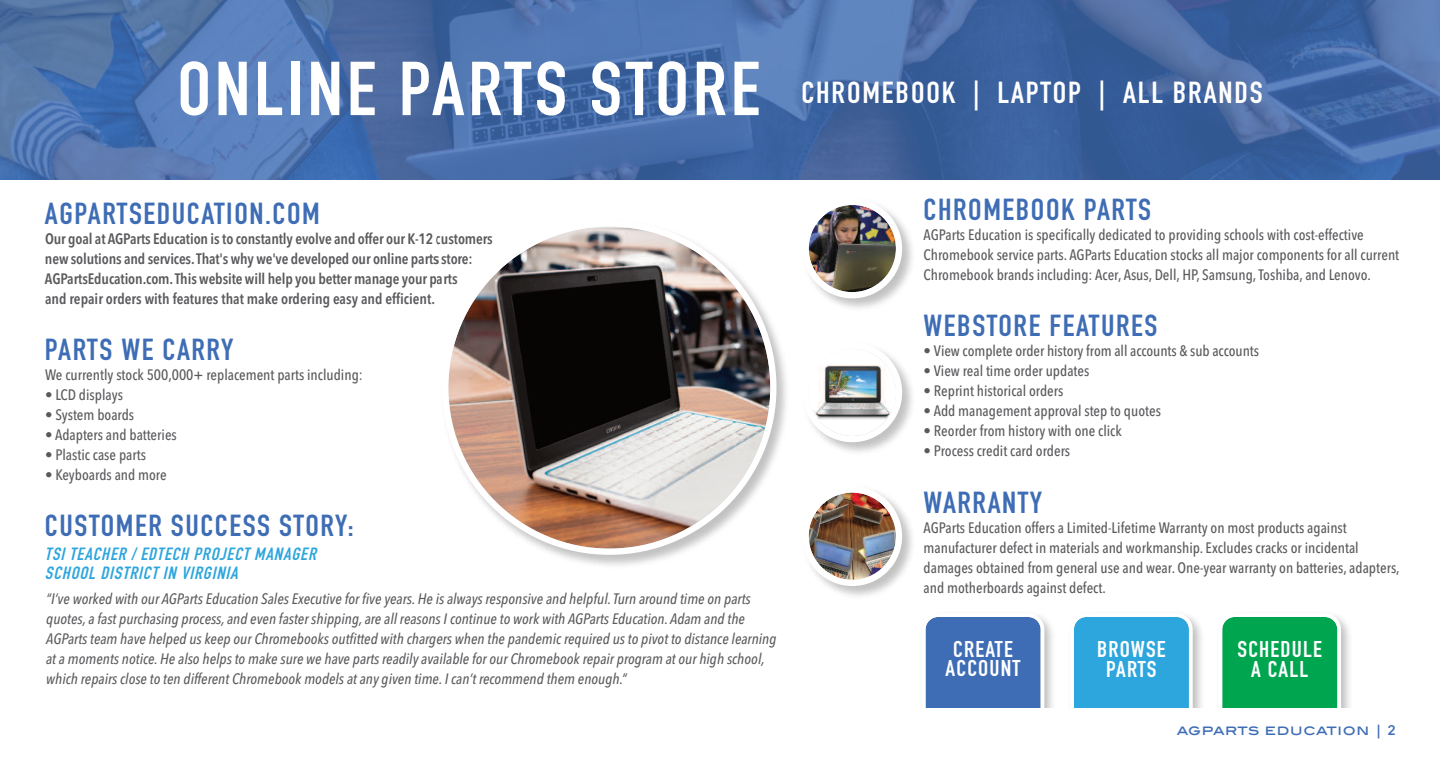
<style>
.page{position:relative;width:1440px;height:765px;background:#fff}
.page>*{position:absolute;margin:0;border:0;box-sizing:border-box;transform-origin:0 0}
.t1{font:700 75px "DIN Condensed";letter-spacing:.05em;color:#fff;scale:1.06 1}
.t2{font:700 30px "DIN Condensed";letter-spacing:.05em;color:#3e6db5;scale:1.06 1}
.t3{font:700 30px "DIN Condensed";letter-spacing:.06em;color:#fff;scale:1.06 1}
.t4{font:700 22.5px/19.9px "DIN Condensed";letter-spacing:.05em;color:#fff;text-align:center;scale:1.06 1}
.t5{font:italic 700 17.5px/18.8px "DIN Condensed";color:#2da5dd;scale:1.06 1}
.t6{font:500 15px/20px "Avenir Next Condensed";color:#5a5a5d}
.t7{font:italic 500 15px/20px "Avenir Next Condensed";color:#5a5a5d}
.t8{font:600 15px/20px "Avenir Next Condensed";letter-spacing:-.005em;color:#5a5a5d}
.t9{font:13.75px "Blair Md ITCTT Medium";letter-spacing:.04em;color:#3e6db5}
.s1{font-family:"Avenir Next";font-weight:600}
</style>
<div class="page">
<img style="left:1193px;top:619px;width:8px;height:89px">
<div style="left:1074px;top:615px;width:119px;height:93px;background:#2da5dd"></div>
<img style="left:1341px;top:619px;width:8px;height:89px">
<div style="left:1222px;top:615px;width:119px;height:93px;background:#00a54f"></div>
<img style="left:1044px;top:619px;width:8px;height:89px">
<div style="left:925px;top:615px;width:119px;height:93px;background:#3e6db5"></div>
<img style="left:0;top:0;width:1440px;height:180px">
<img style="left:442px;top:224px;width:335px;height:331px">
<img style="left:804px;top:200px;width:98px;height:98px">
<img style="left:804px;top:486px;width:98px;height:100px">
<img style="left:804px;top:344px;width:98px;height:98px">
<h1 class="t1" style="left:177px;top:38px;width:551px">ONLINE PARTS STORE</h1>
<h2 class="t3" style="left:801px;top:72px;width:437px">CHROMEBOOK | LAPTOP | ALL BRANDS</h2>
<h2 class="t2" style="left:45px;top:193px;width:261px">AGPARTSEDUCATION.COM</h2>
<p class="t8" style="left:45px;top:228px;width:449px">Our goal at AGParts Education is to constantly evolve and offer our K-12 customers new solutions and services.That's why we've developed our online parts store:<br>AGPartsEducation.com.This website will help you better manage your parts<br>and repair orders with features that make ordering easy and efficient.</p>
<h2 class="t2" style="left:45px;top:329px;width:179px">PARTS WE CARRY</h2>
<p class="t6" style="left:45px;top:365px;width:319px">We currently stock 500,000+ replacement parts including:</p>
<p class="t6" style="left:45px;top:385px;width:80px">• LCD displays</p>
<p class="t6" style="left:45px;top:405px;width:91px">• System boards</p>
<p class="t6" style="left:45px;top:425px;width:133px">• Adapters and batteries</p>
<p class="t6" style="left:45px;top:445px;width:102px">• Plastic case parts</p>
<p class="t6" style="left:45px;top:465px;width:123px">• Keyboards and more</p>
<h2 class="t2" style="left:45px;top:506px;width:293px">CUSTOMER SUCCESS STORY:</h2>
<p class="t5" style="left:45px;top:544px;width:262px">TSI TEACHER / EDTECH PROJECT MANAGER<br>SCHOOL DISTRICT IN VIRGINIA</p>
<p class="t7" style="left:46px;top:588px;width:732px">“I’ve worked with our AGParts Education Sales Executive for five years. He is always responsive and helpful.Turn around time on parts quotes, a fast purchasing process, and even faster shipping, are all reasons I continue to work with AGParts Education. Adam and the AGParts team have helped us keep our Chromebooks outfitted with chargers when the pandemic required us to pivot to distance learning at a moments notice. He also helps to make sure we have parts readily available for our Chromebook repair program at our high school, which repairs close to ten different Chromebook models at any given time. I can’t recommend them enough.”</p>
<h2 class="t2" style="left:924px;top:189px;width:216px">CHROMEBOOK PARTS</h2>
<p class="t6" style="left:924px;top:225px;width:477px">AGParts Education is specifically dedicated to providing schools with cost-effective<br>Chromebook service parts. AGParts Education stocks all major components for all current<br>Chromebook brands including: Acer, Asus, Dell, HP, Samsung,Toshiba, and Lenovo.</p>
<h2 class="t2" style="left:924px;top:306px;width:222px">WEBSTORE FEATURES</h2>
<p class="t6" style="left:924px;top:341px;width:337px">• View complete order history from all accounts &amp; sub accounts</p>
<p class="t6" style="left:924px;top:361px;width:167px">• View real time order updates</p>
<p class="t6" style="left:924px;top:381px;width:141px">• Reprint historical orders</p>
<p class="t6" style="left:924px;top:401px;width:239px">• Add management approval step to quotes</p>
<p class="t6" style="left:924px;top:421px;width:200px">• Reorder from history with one click</p>
<p class="t6" style="left:924px;top:441px;width:148px">• Process credit card orders</p>
<h2 class="t2" style="left:924px;top:482px;width:113px">WARRANTY</h2>
<p class="t6" style="left:924px;top:517px;width:478px">AGParts Education offers a Limited-Lifetime Warranty on most products against manufacturer defect in materials and workmanship. Excludes cracks or incidental damages obtained from general use and wear. One-year warranty on batteries, adapters, and motherboards against defect.</p>
<h3 class="t4" style="left:946px;top:640px;width:72px;line-height:18.6px">CREATE<br>ACCOUNT</h3>
<h3 class="t4" style="left:1097px;top:639px;width:66px">BROWSE<br>PARTS</h3>
<h3 class="t4" style="left:1238px;top:639px;width:81px">SCHEDULE<br>A CALL</h3>
<p class="t9" style="left:1177px;top:722px;width:220px">AGPARTS EDUCATION <span class="s1">| 2</span></p>
</div>
